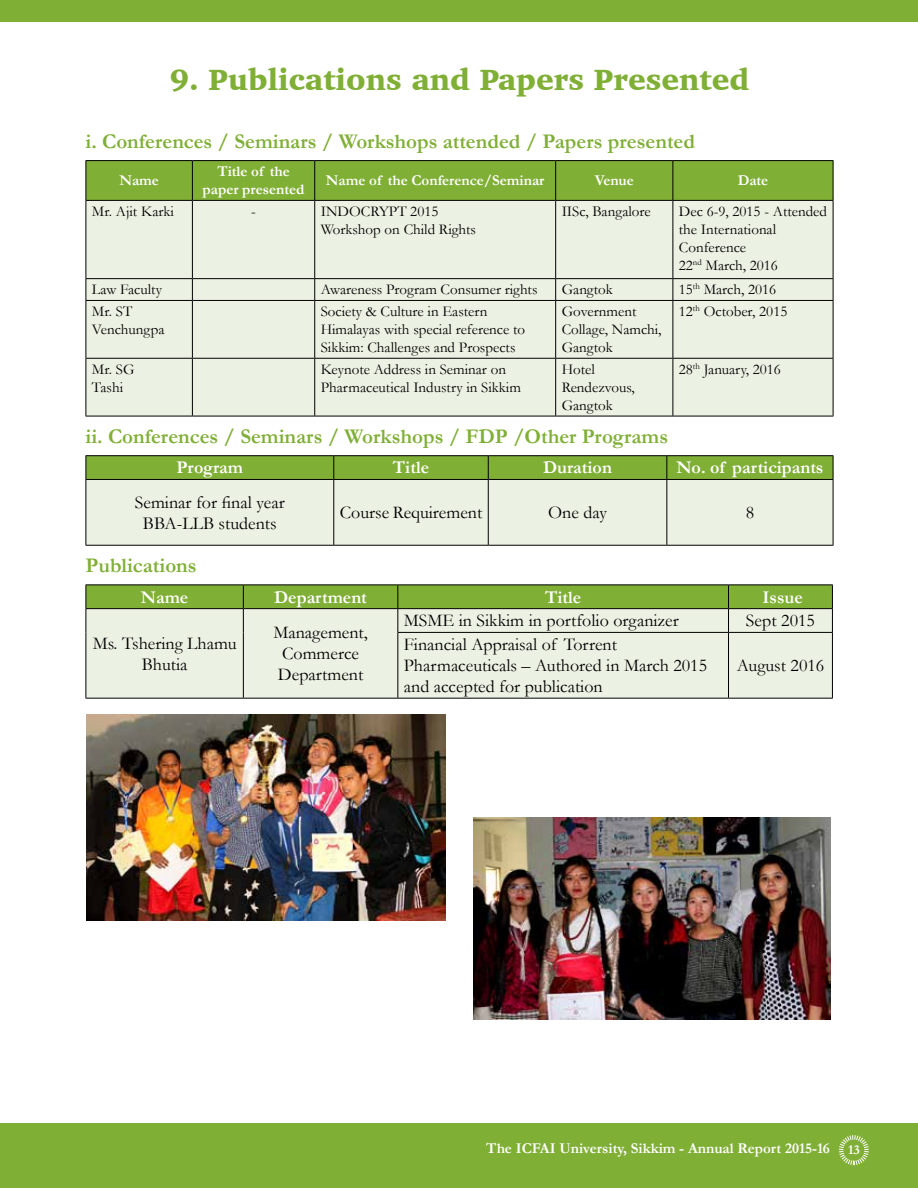
<style>
.page{position:relative;width:918px;height:1188px;background:#fff}
.page>*{position:absolute;margin:0;border:0;box-sizing:border-box;transform-origin:0 0}
.t1{font:900 30px "Charter BT";color:#80af36}
.t2{font:700 21px "Garamond";color:#80af36}
.t3{font:18px/21px "Garamond";color:#000;text-align:center}
.t4{font:700 18px "Garamond";color:#fff}
.t5{font:15px/18px "Garamond";color:#000}
.t6{font:700 15px/18px "Garamond";color:#fff;text-align:center}
</style>
<div class="page">
<div style="left:0;top:1123px;width:918px;height:65px;background:#80af36"></div>
<div style="left:0;top:0;width:918px;height:21px;background:#80af36"></div>
<svg style="left:838px;top:1135px;width:31px;height:31px"></svg>
<div style="left:87px;top:161px;width:746px;height:39px;background:#80af36"></div>
<div style="left:87px;top:201px;width:746px;height:215px;background:#ecf2e3"></div>
<hr style="left:86px;top:160px;width:106px;height:1px;background:#000">
<hr style="left:86px;top:161px;width:1px;height:39px;background:#000">
<hr style="left:192px;top:160px;width:123px;height:1px;background:#000">
<hr style="left:192px;top:161px;width:1px;height:39px;background:#000">
<hr style="left:315px;top:160px;width:241px;height:1px;background:#000">
<hr style="left:314px;top:161px;width:1px;height:39px;background:#000">
<hr style="left:556px;top:160px;width:117px;height:1px;background:#000">
<hr style="left:555px;top:161px;width:1px;height:39px;background:#000">
<hr style="left:673px;top:160px;width:160px;height:1px;background:#000">
<hr style="left:673px;top:161px;width:1px;height:39px;background:#000">
<hr style="left:833px;top:161px;width:1px;height:39px;background:#000">
<hr style="left:86px;top:200px;width:106px;height:1px;background:#000">
<hr style="left:86px;top:201px;width:1px;height:77px;background:#000">
<hr style="left:192px;top:200px;width:123px;height:1px;background:#000">
<hr style="left:192px;top:201px;width:1px;height:77px;background:#000">
<hr style="left:315px;top:200px;width:241px;height:1px;background:#000">
<hr style="left:314px;top:201px;width:1px;height:77px;background:#000">
<hr style="left:556px;top:200px;width:117px;height:1px;background:#000">
<hr style="left:555px;top:201px;width:1px;height:77px;background:#000">
<hr style="left:673px;top:200px;width:160px;height:1px;background:#000">
<hr style="left:673px;top:201px;width:1px;height:77px;background:#000">
<hr style="left:833px;top:201px;width:1px;height:77px;background:#000">
<hr style="left:86px;top:278px;width:106px;height:1px;background:#000">
<svg style="left:86px;top:279px;width:1px;height:21px"></svg>
<hr style="left:192px;top:278px;width:123px;height:1px;background:#000">
<svg style="left:192px;top:279px;width:1px;height:21px"></svg>
<hr style="left:315px;top:278px;width:241px;height:1px;background:#000">
<svg style="left:314px;top:279px;width:1px;height:21px"></svg>
<hr style="left:556px;top:278px;width:117px;height:1px;background:#000">
<svg style="left:555px;top:279px;width:1px;height:21px"></svg>
<hr style="left:673px;top:278px;width:160px;height:1px;background:#000">
<svg style="left:673px;top:279px;width:1px;height:21px"></svg>
<svg style="left:833px;top:279px;width:1px;height:21px"></svg>
<hr style="left:86px;top:300px;width:106px;height:1px;background:#000">
<hr style="left:86px;top:301px;width:1px;height:57px;background:#000">
<hr style="left:192px;top:300px;width:123px;height:1px;background:#000">
<hr style="left:192px;top:301px;width:1px;height:57px;background:#000">
<hr style="left:315px;top:300px;width:241px;height:1px;background:#000">
<hr style="left:314px;top:301px;width:1px;height:57px;background:#000">
<hr style="left:556px;top:300px;width:117px;height:1px;background:#000">
<hr style="left:555px;top:301px;width:1px;height:57px;background:#000">
<hr style="left:673px;top:300px;width:160px;height:1px;background:#000">
<hr style="left:673px;top:301px;width:1px;height:57px;background:#000">
<hr style="left:833px;top:301px;width:1px;height:57px;background:#000">
<hr style="left:86px;top:358px;width:106px;height:1px;background:#000">
<hr style="left:86px;top:359px;width:1px;height:57px;background:#000">
<hr style="left:192px;top:358px;width:123px;height:1px;background:#000">
<hr style="left:192px;top:359px;width:1px;height:57px;background:#000">
<hr style="left:315px;top:358px;width:241px;height:1px;background:#000">
<hr style="left:314px;top:359px;width:1px;height:57px;background:#000">
<hr style="left:556px;top:358px;width:117px;height:1px;background:#000">
<hr style="left:555px;top:359px;width:1px;height:57px;background:#000">
<hr style="left:673px;top:358px;width:160px;height:1px;background:#000">
<hr style="left:673px;top:359px;width:1px;height:57px;background:#000">
<hr style="left:833px;top:359px;width:1px;height:57px;background:#000">
<hr style="left:86px;top:416px;width:106px;height:1px;background:#000">
<hr style="left:192px;top:416px;width:123px;height:1px;background:#000">
<hr style="left:315px;top:416px;width:241px;height:1px;background:#000">
<hr style="left:556px;top:416px;width:117px;height:1px;background:#000">
<hr style="left:673px;top:416px;width:160px;height:1px;background:#000">
<div style="left:87px;top:480px;width:746px;height:65px;background:#ecf2e3"></div>
<hr style="left:86px;top:455px;width:248px;height:1px;background:#000">
<hr style="left:334px;top:455px;width:154px;height:1px;background:#000">
<hr style="left:488px;top:455px;width:179px;height:1px;background:#000">
<hr style="left:667px;top:455px;width:166px;height:1px;background:#000">
<div style="left:86px;top:456px;width:748px;height:23px;background:#80af36"></div>
<hr style="left:86px;top:479px;width:248px;height:1px;background:#000">
<hr style="left:86px;top:480px;width:1px;height:65px;background:#000">
<hr style="left:334px;top:479px;width:154px;height:1px;background:#000">
<hr style="left:333px;top:480px;width:1px;height:65px;background:#000">
<hr style="left:488px;top:479px;width:179px;height:1px;background:#000">
<hr style="left:488px;top:480px;width:1px;height:65px;background:#000">
<hr style="left:667px;top:479px;width:166px;height:1px;background:#000">
<hr style="left:666px;top:480px;width:1px;height:65px;background:#000">
<hr style="left:833px;top:480px;width:1px;height:65px;background:#000">
<hr style="left:86px;top:545px;width:248px;height:1px;background:#000">
<hr style="left:334px;top:545px;width:154px;height:1px;background:#000">
<hr style="left:488px;top:545px;width:179px;height:1px;background:#000">
<hr style="left:667px;top:545px;width:166px;height:1px;background:#000">
<div style="left:87px;top:632px;width:745px;height:66px;background:#ecf2e3"></div>
<hr style="left:86px;top:584px;width:157px;height:1px;background:#000">
<hr style="left:243px;top:584px;width:155px;height:1px;background:#000">
<hr style="left:398px;top:584px;width:331px;height:1px;background:#000">
<hr style="left:729px;top:584px;width:104px;height:1px;background:#000">
<svg style="left:86px;top:585px;width:747px;height:47px;background:#afc987"></svg>
<hr style="left:86px;top:632px;width:1px;height:66px;background:#000">
<hr style="left:243px;top:632px;width:1px;height:66px;background:#000">
<hr style="left:397px;top:632px;width:332px;height:1px;background:#000">
<hr style="left:397px;top:633px;width:1px;height:65px;background:#000">
<hr style="left:729px;top:632px;width:104px;height:1px;background:#000">
<hr style="left:728px;top:633px;width:1px;height:65px;background:#000">
<hr style="left:832px;top:633px;width:1px;height:65px;background:#000">
<hr style="left:86px;top:698px;width:157px;height:1px;background:#000">
<hr style="left:243px;top:698px;width:155px;height:1px;background:#000">
<hr style="left:398px;top:698px;width:331px;height:1px;background:#000">
<hr style="left:729px;top:698px;width:104px;height:1px;background:#000">
<img style="left:86px;top:714px;width:360px;height:206px">
<img style="left:474px;top:817px;width:356px;height:203px">
<h1 class="t1" style="left:170px;top:61px;width:581px">9. Publications and Papers Presented</h1>
<h2 class="t2" style="left:86px;top:127px;width:611px">i. Conferences / Seminars / Workshops attended / Papers presented</h2>
<p class="t6" style="left:119px;top:172px;width:41px">Name</p>
<p class="t6" style="left:203px;top:163px;width:103px">Title of the paper presented</p>
<p class="t6" style="left:326px;top:172px;width:220px">Name of the Conference/Seminar</p>
<p class="t6" style="left:595px;top:172px;width:41px">Venue</p>
<p class="t6" style="left:738px;top:172px;width:32px">Date</p>
<p class="t5" style="left:92px;top:202px;width:84px">Mr. Ajit Karki</p>
<p class="t5" style="left:251px;top:202px;width:6px">-</p>
<p class="t5" style="left:321px;top:202px;width:157px">INDOCRYPT 2015<br>Workshop on Child Rights</p>
<p class="t5" style="left:562px;top:202px;width:91px">IISc, Bangalore</p>
<p class="t5" style="left:679px;top:202px;width:150px">Dec 6-9, 2015 - Attended the International<br>Conference<br>22<sup>nd</sup> March, 2016</p>
<p class="t5" style="left:92px;top:280px;width:72px">Law Faculty</p>
<p class="t5" style="left:321px;top:280px;width:218px">Awareness Program Consumer rights</p>
<p class="t5" style="left:562px;top:280px;width:53px">Gangtok</p>
<p class="t5" style="left:679px;top:280px;width:99px">15<sup>th</sup> March, 2016</p>
<p class="t5" style="left:92px;top:302px;width:74px">Mr. ST<br>Venchungpa</p>
<p class="t5" style="left:321px;top:302px;width:206px">Society &amp; Culture in Eastern<br>Himalayas with special reference to<br>Sikkim: Challenges and Prospects</p>
<p class="t5" style="left:562px;top:302px;width:101px">Government<br>Collage, Namchi,<br>Gangtok</p>
<p class="t5" style="left:679px;top:302px;width:110px">12<sup>th</sup> October, 2015</p>
<p class="t5" style="left:92px;top:360px;width:44px">Mr. SG<br>Tashi</p>
<p class="t5" style="left:321px;top:360px;width:202px">Keynote Address in Seminar on<br>Pharmaceutical Industry in Sikkim</p>
<p class="t5" style="left:562px;top:360px;width:75px">Hotel<br>Rendezvous,<br>Gangtok</p>
<p class="t5" style="left:679px;top:360px;width:103px">28<sup>th</sup> January, 2016</p>
<h2 class="t2" style="left:86px;top:422px;width:584px">ii. Conferences / Seminars / Workshops / FDP /Other Programs</h2>
<p class="t4" style="left:177px;top:456px;width:68px">Program</p>
<p class="t4" style="left:393px;top:456px;width:38px">Title</p>
<p class="t4" style="left:543px;top:456px;width:70px">Duration</p>
<p class="t4" style="left:676px;top:456px;width:149px">No. of participants</p>
<p class="t3" style="left:135px;top:491px;width:151px">Seminar for final year<br>BBA-LLB students</p>
<p class="t3" style="left:340px;top:502px;width:144px">Course Requirement</p>
<p class="t3" style="left:548px;top:502px;width:60px">One day</p>
<p class="t3" style="left:746px;top:502px;width:10px">8</p>
<h2 class="t2" style="left:86px;top:551px;width:113px">Publications</h2>
<p class="t4" style="left:141px;top:585px;width:49px">Name</p>
<p class="t4" style="left:274px;top:585px;width:94px">Department</p>
<p class="t4" style="left:545px;top:585px;width:38px">Title</p>
<p class="t4" style="left:762px;top:585px;width:42px">Issue</p>
<p class="t3" style="left:93px;top:632px;width:145px">Ms. Tshering Lhamu<br>Bhutia</p>
<p class="t3" style="left:273px;top:622px;width:96px;text-align:left">Management,<br>Commerce<br>Department</p>
<p class="t3" style="left:404px;top:610px;width:276px">MSME in Sikkim in portfolio organizer</p>
<p class="t3" style="left:746px;top:610px;width:71px">Sept 2015</p>
<p class="t3" style="left:404px;top:634px;width:305px;text-align:left">Financial Appraisal of Torrent<br>Pharmaceuticals – Authored in March 2015 and accepted for publication</p>
<p class="t3" style="left:737px;top:655px;width:89px">August 2016</p>
<p class="t6" style="left:486px;top:1139px;width:375px">The ICFAI University, Sikkim - Annual Report 2015-16 <sub>13</sub></p>
</div>
